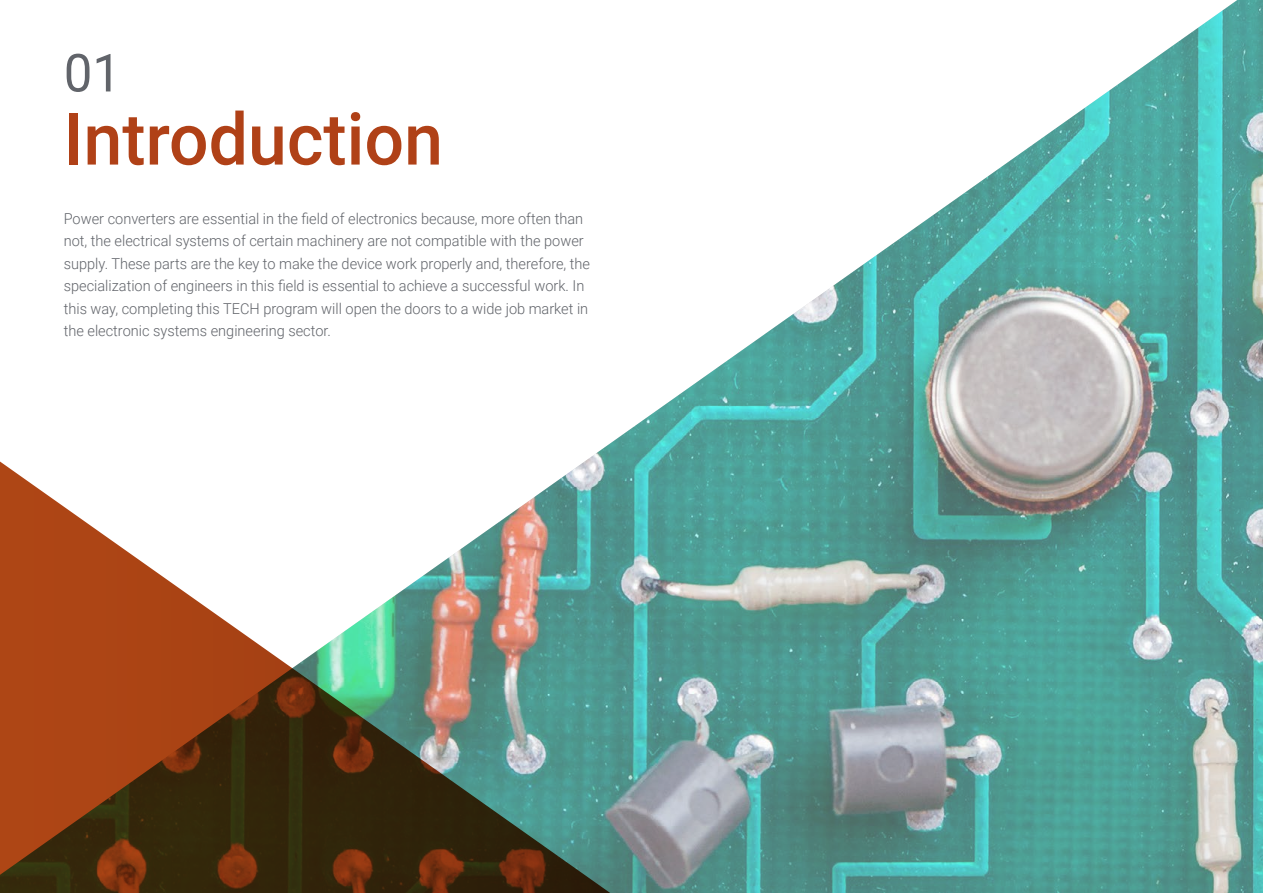
<style>
.page{position:relative;width:1263px;height:893px;background:#fff}
.page>*{position:absolute;margin:0;border:0;box-sizing:border-box;transform-origin:0 0}
.t1{font:500 72px "Roboto";color:#b04117}
.t2{font:52.5px "Roboto";color:#61646a}
.t3{font:300 15px/22.5px "Roboto";color:#61646a}
</style>
<div class="page">
<img style="left:606px;top:0;width:657px;height:893px">
<svg style="left:0;top:446px;width:640px;height:447px"></svg>
<h2 class="t2" style="left:64px;top:36px;width:59px">01</h2>
<h1 class="t1" style="left:64px;top:89px;width:381px">Introduction</h1>
<p class="t3" style="left:64px;top:207px;width:528px">Power converters are essential in the field of electronics because, more often than not, the electrical systems of certain machinery are not compatible with the power supply. These parts are the key to make the device work properly and, therefore, the specialization of engineers in this field is essential to achieve a successful work. In this way, completing this TECH program will open the doors to a wide job market in the electronic systems engineering sector.</p>
</div>
